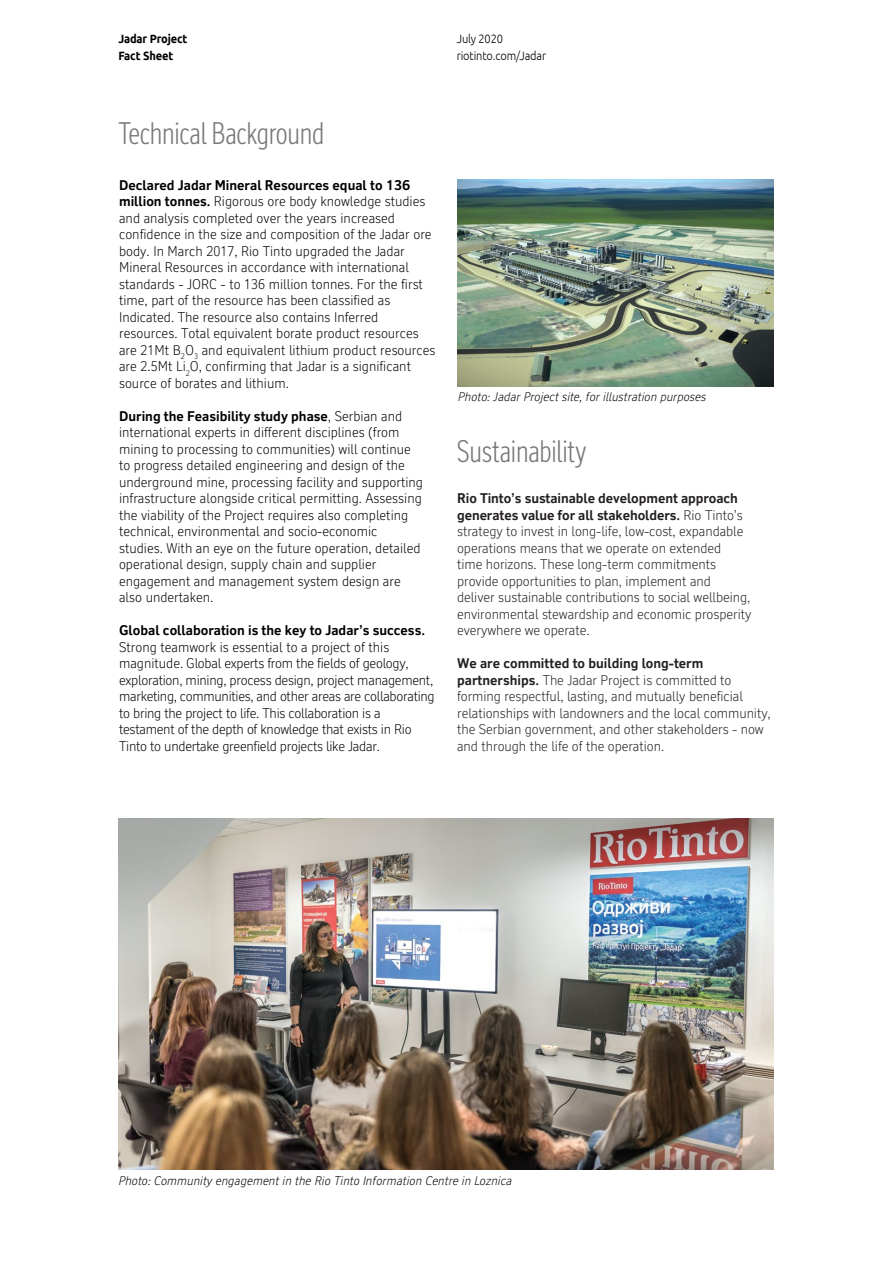
<style>
.page{position:relative;width:893px;height:1263px;background:#fff}
.page>*{position:absolute;margin:0;border:0;box-sizing:border-box;transform-origin:0 0}
.t1{font:300 condensed 30px "RT Vickerman";letter-spacing:-.01em;color:#77787b}
.t2{font:300 13.5px/16.5px "RT Vickerman";color:#000}
.t3{font:300 13.5px/16.5px "RT Vickerman";letter-spacing:-.005em;color:#231f20}
.t4{font:300 13.5px/16.5px "RT Vickerman";letter-spacing:-.02em;color:#000}
.t5{font:700 13.5px "RT Vickerman";color:#000}
.t6{font:italic 300 12px "RT Vickerman";color:#000}
.t7{font:300 12px/16.5px "Ubuntu";letter-spacing:-.01em;color:#000;scale:.92 1}
.t8{font:700 12px/16.5px "Ubuntu";letter-spacing:-.01em;color:#000;scale:.92 1}
.s1{font-weight:700}
</style>
<div class="page">
<img style="left:118px;top:819px;width:656px;height:350px">
<img style="left:458px;top:180px;width:316px;height:206px">
<p class="t8" style="left:118px;top:31px;width:77px">Jadar Project<br>Fact Sheet</p>
<p class="t7" style="left:457px;top:31px;width:99px">July 2020 riotinto.com/Jadar</p>
<h1 class="t1" style="left:118px;top:116px;width:207px">Technical Background</h1>
<p class="t2" style="left:119px;top:176px;width:318px"><span class="s1">Declared Jadar Mineral Resources equal to 136 million tonnes.</span> Rigorous ore body knowledge studies and analysis completed over the years increased confidence in the size and composition of the Jadar ore body. In March 2017, Rio Tinto upgraded the Jadar Mineral Resources in accordance with international standards - JORC - to 136 million tonnes. For the first time, part of the resource has been classified as Indicated. The resource also contains Inferred resources. Total equivalent borate product resources are 21Mt B<sub>2</sub>O<sub>3</sub> and equivalent lithium product resources are 2.5Mt Li<sub>2</sub>O, confirming that Jadar is a significant source of borates and lithium.</p>
<p class="t2" style="left:119px;top:407px;width:305px"><span class="s1">During the Feasibility study phase</span>, Serbian and international experts in different disciplines (from mining to processing to communities) will continue to progress detailed engineering and design of the underground mine, processing facility and supporting infrastructure alongside critical permitting. Assessing the viability of the Project requires also completing technical, environmental and socio-economic studies. With an eye on the future operation, detailed operational design, supply chain and supplier engagement and management system design are also undertaken.</p>
<p class="t5" style="left:119px;top:622px;width:307px">Global collaboration is the key to Jadar’s success.</p>
<p class="t4" style="left:119px;top:638px;width:317px">Strong teamwork is essential to a project of this magnitude. Global experts from the fields of geology, exploration, mining, process design, project management, marketing, communities, and other areas are collaborating to bring the project to life. This collaboration is a testament of the depth of knowledge that exists in Rio Tinto to undertake greenfield projects like Jadar.</p>
<p class="t6" style="left:458px;top:390px;width:250px">Photo: Jadar Project site, for illustration purposes</p>
<h1 class="t1" style="left:457px;top:433px;width:131px">Sustainability</h1>
<p class="t3" style="left:457px;top:490px;width:296px"><span class="s1">Rio Tinto’s sustainable development approach generates value for all stakeholders.</span> Rio Tinto’s strategy to invest in long-life, low-cost, expandable operations means that we operate on extended<br>time horizons. These long-term commitments provide opportunities to plan, implement and deliver sustainable contributions to social wellbeing, environmental stewardship and economic prosperity everywhere we operate.</p>
<p class="t3" style="left:457px;top:655px;width:315px"><span class="s1">We are committed to building long-term partnerships.</span> The Jadar Project is committed to forming respectful, lasting, and mutually beneficial relationships with landowners and the local community, the Serbian government, and other stakeholders - now and through the life of the operation.</p>
<p class="t6" style="left:118px;top:1173px;width:395px">Photo: Community engagement in the Rio Tinto Information Centre in Loznica</p>
</div>
